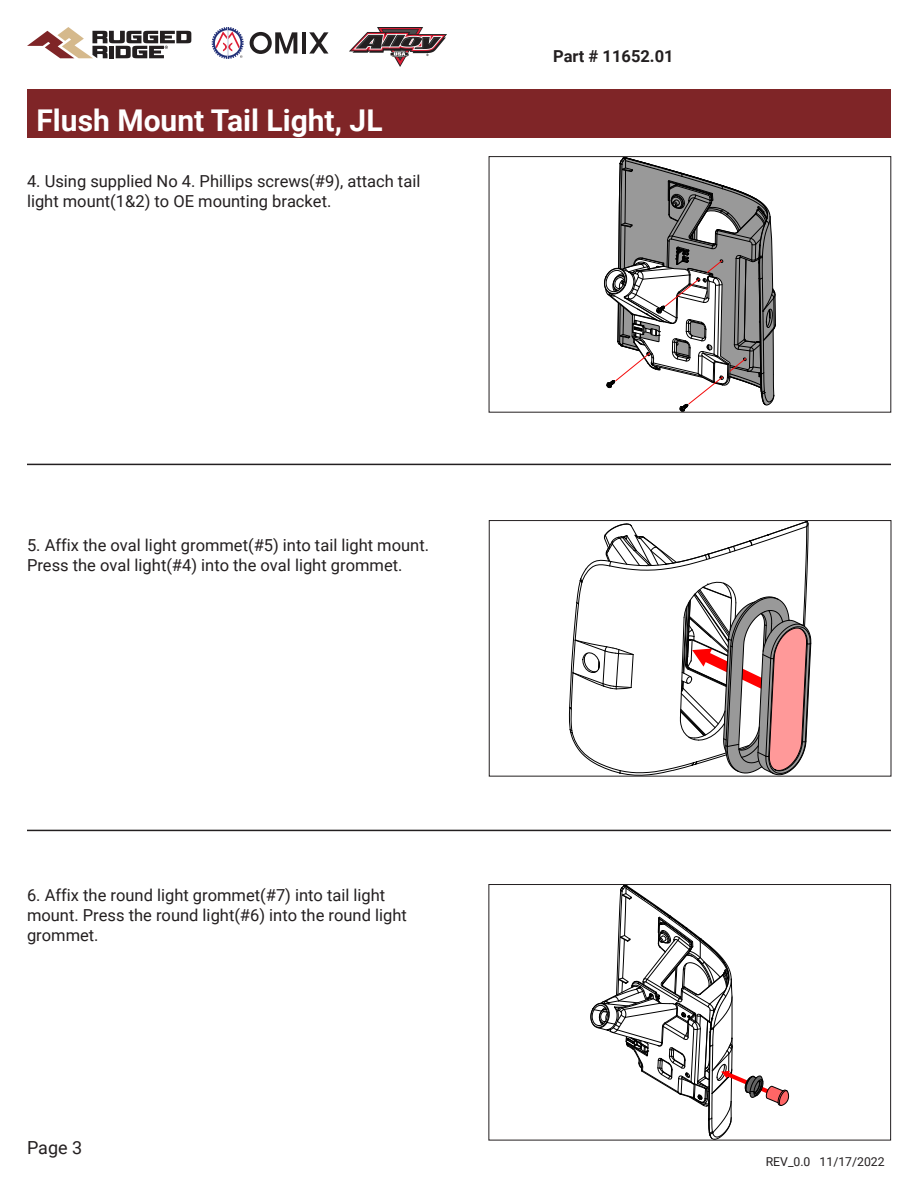
<style>
.page{position:relative;width:918px;height:1188px;background:#fff}
.page>*{position:absolute;margin:0;border:0;box-sizing:border-box;transform-origin:0 0}
.t1{font:700 30px "Roboto";color:#fff}
.t2{font:18px "Roboto";color:#231f20}
.t3{font:16.5px/19.8px "Roboto";color:#231f20}
.t4{font:700 16.5px "Roboto";color:#231f20}
.t5{font:12.3px "Roboto";color:#231f20}
</style>
<div class="page">
<svg style="left:27px;top:27px;width:164px;height:31px"></svg>
<svg style="left:212px;top:27px;width:32px;height:32px"></svg>
<svg style="left:250px;top:32px;width:47px;height:22px"></svg>
<hr style="left:302px;top:32px;width:4px;height:22px;background:#231f20">
<svg style="left:309px;top:32px;width:19px;height:22px"></svg>
<svg style="left:349px;top:27px;width:98px;height:40px"></svg>
<svg style="left:604px;top:158px;width:172px;height:253px"></svg>
<div style="left:489px;top:156px;width:402px;height:257px;border:1px solid #231f20"></div>
<svg style="left:569px;top:522px;width:242px;height:253px"></svg>
<div style="left:489px;top:520px;width:402px;height:257px;border:1px solid #231f20"></div>
<svg style="left:591px;top:886px;width:198px;height:255px"></svg>
<div style="left:488px;top:884px;width:403px;height:256px;border:1px solid #231f20"></div>
<div style="left:27px;top:89px;width:864px;height:48px;background:#7f2527"></div>
<hr style="left:27px;top:464px;width:864px;height:1px;background:#231f20">
<hr style="left:27px;top:830px;width:864px;height:1px;background:#231f20">
<p class="t1" style="left:37px;top:100px;width:348px">Flush Mount Tail Light, JL</p>
<p class="t3" style="left:27px;top:170px;width:395px">4. Using supplied No 4. Phillips screws(#9), attach tail light mount(1&amp;2) to OE mounting bracket.</p>
<p class="t4" style="left:553px;top:44px;width:122px">Part # 11652.01</p>
<p class="t3" style="left:27px;top:535px;width:404px">5. Affix the oval light grommet(#5) into tail light mount.<br>Press the oval light(#4) into the oval light grommet.</p>
<p class="t3" style="left:27px;top:885px;width:381px">6. Affix the round light grommet(#7) into tail light mount. Press the round light(#6) into the round light grommet.</p>
<p class="t2" style="left:27px;top:1135px;width:57px">Page 3</p>
<p class="t5" style="left:766px;top:1153px;width:120px">REV_0.0 11/17/2022</p>
</div>
